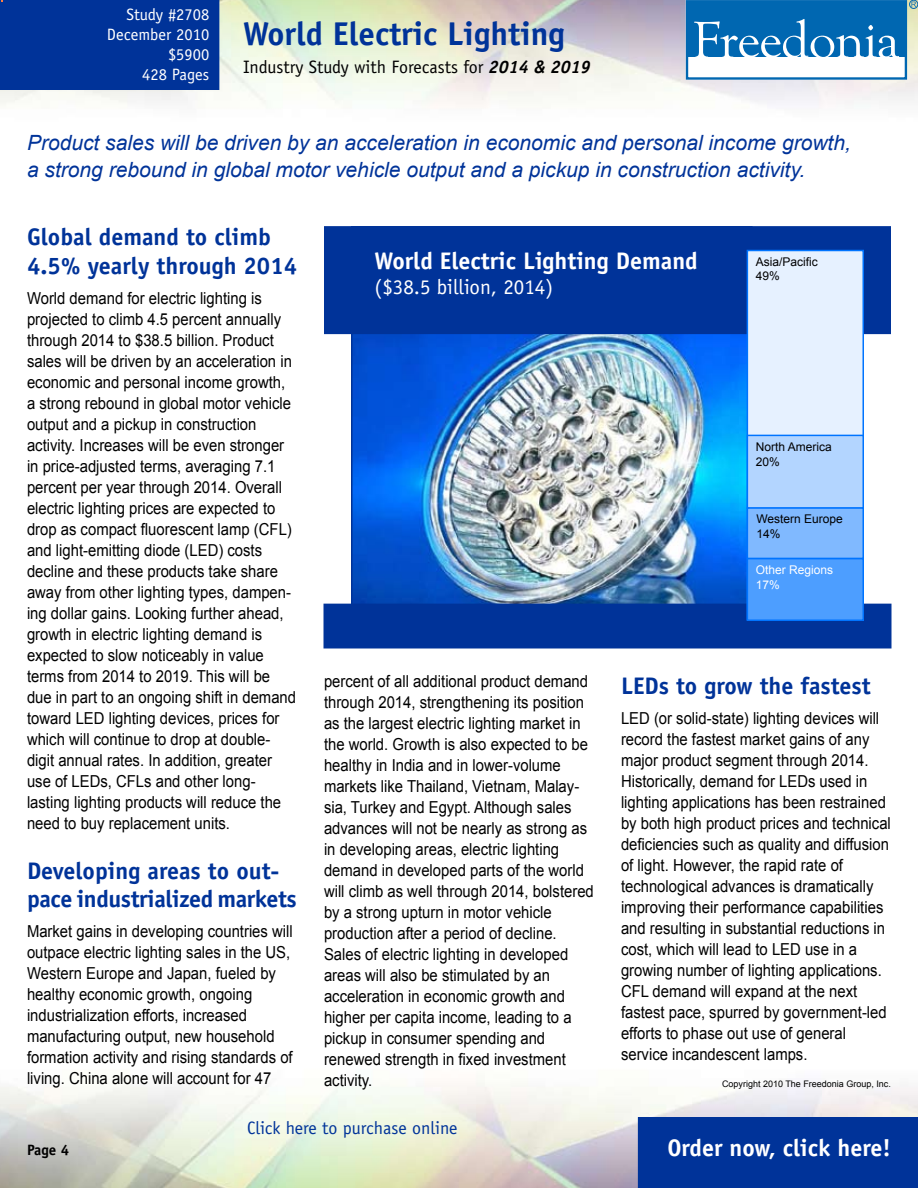
<style>
.page{position:relative;width:918px;height:1188px;background:#fff}
.page>*{position:absolute;margin:0;border:0;box-sizing:border-box;transform-origin:0 0}
.t1{font:700 33px "Officina Sans";color:#039}
.t2{font:700 24px/28.8px "Officina Sans";color:#039}
.t3{font:700 24px "Officina Sans";color:#fff}
.t4{font:italic 21px/27px "Arial";color:#039}
.t5{font:21px "Officina Sans";color:#fff}
.t6{font:18px "Officina Sans";color:#000}
.t7{font:18px "Officina Sans";color:#039}
.t8{font:16.5px/21px "Arial";color:#000;scale:.9 1}
.t9{font:16.5px/19.8px "Officina Sans";color:#fff;text-align:right}
.t10{font:700 15px "Officina Sans";color:#000}
.t11{font:12px/14.2px "Arial";color:#000}
.t12{font:12px/14.2px "Arial";color:#fff}
.t13{font:9px "Arial";color:#000}
.s1{font-weight:700;font-style:italic}
</style>
<div class="page">
<div style="left:638px;top:1117px;width:280px;height:71px;background:#039"></div>
<div style="left:686px;top:0;width:221px;height:80px;border:2px solid #0067b1"></div>
<div style="left:687px;top:1px;width:218px;height:56px;background:#0067b1"></div>
<svg style="left:694px;top:19px;width:205px;height:38px"></svg>
<div style="left:909px;top:0;width:9px;height:9px;border:1px solid #0067b1;border-radius:50%"></div>
<svg style="left:911px;top:2px;width:5px;height:5px"></svg>
<img style="left:354px;top:334px;width:393px;height:270px">
<div style="left:325px;top:227px;width:565px;height:106px;background:#039"></div>
<div style="left:324px;top:226px;width:567px;height:108px;border:2px solid #039"></div>
<div style="left:0;top:0;width:219px;height:90px;background:#039"></div>
<div style="left:324px;top:604px;width:567px;height:44px;background:#039"></div>
<div style="left:747px;top:250px;width:116px;height:369px;background:#e6f1ff"></div>
<div style="left:747px;top:250px;width:117px;height:370px;border:2px solid #0074ff"></div>
<div style="left:747px;top:435px;width:116px;height:73px;background:#b3d5ff"></div>
<div style="left:747px;top:435px;width:117px;height:74px;border:2px solid #0074ff"></div>
<div style="left:747px;top:508px;width:116px;height:51px;background:#80b9ff"></div>
<div style="left:747px;top:507px;width:117px;height:52px;border:2px solid #0074ff"></div>
<div style="left:747px;top:559px;width:116px;height:61px;background:#4d9eff"></div>
<div style="left:747px;top:558px;width:117px;height:63px;border:2px solid #0074ff"></div>
<p class="t9" style="left:107px;top:5px;width:104px">Study #2708<br>December 2010 $5900<br>428 Pages</p>
<h1 class="t1" style="left:243px;top:13px;width:324px">World Electric Lighting</h1>
<p class="t6" style="left:243px;top:57px;width:349px">Industry Study with Forecasts for <span class="s1">2014 &amp; 2019</span></p>
<p class="t4" style="left:27px;top:130px;width:825px">Product sales will be driven by an acceleration in economic and personal income growth, a strong rebound in global motor vehicle output and a pickup in construction activity.</p>
<h2 class="t2" style="left:27px;top:222px;width:272px">Global demand to climb<br>4.5% yearly through 2014</h2>
<p class="t8" style="left:27px;top:288px;width:301px">World demand for electric lighting is projected to climb 4.5 percent annually through 2014 to $38.5 billion. Product sales will be driven by an acceleration in economic and personal income growth, a strong rebound in global motor vehicle output and a pickup in construction activity. Increases will be even stronger in price-adjusted terms, averaging 7.1 percent per year through 2014. Overall electric lighting prices are expected to drop as compact fluorescent lamp (CFL) and light-emitting diode (LED) costs decline and these products take share away from other lighting types, dampen&shy;ing dollar gains. Looking further ahead, growth in electric lighting demand is expected to slow noticeably in value terms from 2014 to 2019. This will be due in part to an ongoing shift in demand toward LED lighting devices, prices for which will continue to drop at double&shy;digit annual rates. In addition, greater use of LEDs, CFLs and other long&shy;lasting lighting products will reduce the need to buy replacement units.</p>
<h2 class="t2" style="left:27px;top:856px;width:271px">Developing areas to out&shy;pace industrialized markets</h2>
<p class="t8" style="left:27px;top:921px;width:297px">Market gains in developing countries will outpace electric lighting sales in the US, Western Europe and Japan, fueled by healthy economic growth, ongoing industrialization efforts, increased manufacturing output, new household formation activity and rising standards of living. China alone will account for 47</p>
<h2 class="t3" style="left:375px;top:245px;width:325px">World Electric Lighting Demand</h2>
<p class="t5" style="left:375px;top:274px;width:180px">($38.5 billion, 2014)</p>
<p class="t11" style="left:756px;top:254px;width:64px">Asia/Pacific<br>49%</p>
<p class="t11" style="left:756px;top:440px;width:78px">North America<br>20%</p>
<p class="t11" style="left:756px;top:512px;width:88px">Western Europe<br>14%</p>
<p class="t12" style="left:756px;top:563px;width:79px">Other Regions<br>17%</p>
<p class="t8" style="left:324px;top:671px;width:301px">percent of all additional product demand through 2014, strengthening its position as the largest electric lighting market in the world. Growth is also expected to be healthy in India and in lower-volume markets like Thailand, Vietnam, Malay&shy;sia, Turkey and Egypt. Although sales advances will not be nearly as strong as in developing areas, electric lighting demand in developed parts of the world will climb as well through 2014, bolstered by a strong upturn in motor vehicle production after a period of decline.<br>Sales of electric lighting in developed areas will also be stimulated by an acceleration in economic growth and higher per capita income, leading to a pickup in consumer spending and renewed strength in fixed investment activity.</p>
<h2 class="t2" style="left:621px;top:671px;width:251px">LEDs to grow the fastest</h2>
<p class="t8" style="left:621px;top:708px;width:301px">LED (or solid-state) lighting devices will record the fastest market gains of any major product segment through 2014.<br>Historically, demand for LEDs used in lighting applications has been restrained by both high product prices and technical deficiencies such as quality and diffusion of light. However, the rapid rate of technological advances is dramatically improving their performance capabilities and resulting in substantial reductions in cost, which will lead to LED use in a growing number of lighting applications.<br>CFL demand will expand at the next fastest pace, spurred by government-led efforts to phase out use of general service incandescent lamps.</p>
<p class="t13" style="left:722px;top:1077px;width:170px">Copyright 2010 The Freedonia Group, Inc.</p>
<p class="t7" style="left:247px;top:1117px;width:212px">Click here to purchase online</p>
<p class="t10" style="left:27px;top:1140px;width:31px">Page</p>
<h2 class="t3" style="left:667px;top:1133px;width:225px">Order now, click here!</h2>
</div>
